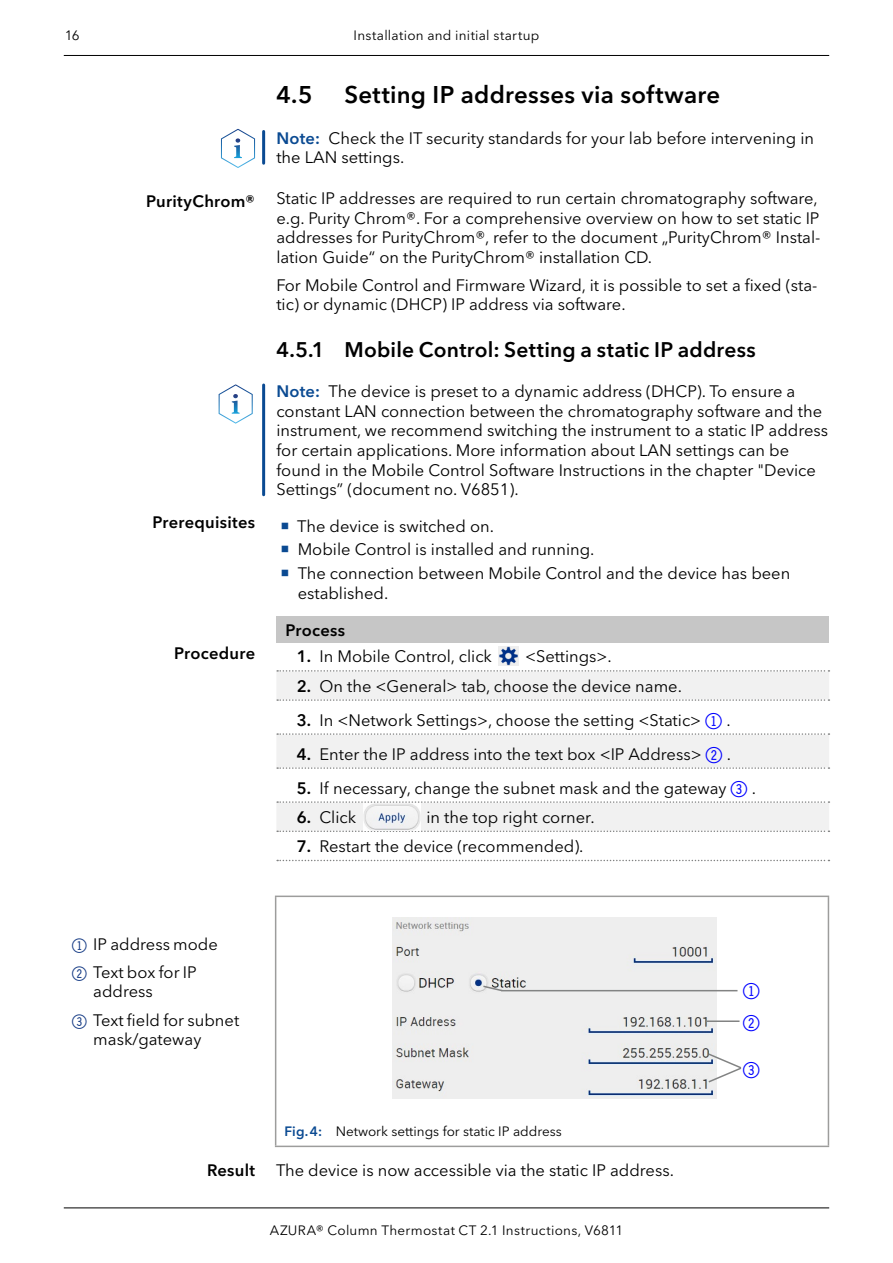
<style>
.page{position:relative;width:893px;height:1263px;background:#fff}
.page>*{position:absolute;margin:0;border:0;box-sizing:border-box;transform-origin:0 0}
.t1{font:27px/32.1px "Double Digits Round";color:#00f}
.t2{font:600 24px "Avenir Next W1 G";letter-spacing:.01em;color:#000}
.t3{font:600 21px "Avenir Next W1 G";letter-spacing:.01em;color:#000}
.t4{font:16.5px/19.5px "Avenir Next W1 G";color:#000}
.t5{font:600 16.5px "Avenir Next W1 G";letter-spacing:.015em;color:#000}
.t6{font:13.5px "Avenir Next W1 G";letter-spacing:.02em;color:#000}
.t7{font:13.5px "Avenir Next W1 G";color:#000}
.s1{font-weight:600;color:#0a4a92}
.s2{font-weight:600}
.s3{font-family:"Double Digits Round";font-size:27px;color:#00f}
.s4{font-family:"Double Digits Round";font-size:24px;color:#143a84}
</style>
<div class="page">
<hr style="left:64px;top:55px;width:765px;height:1px;background:#000">
<hr style="left:64px;top:1207px;width:765px;height:1px;background:#000">
<hr style="left:262px;top:131px;width:3px;height:32px;background:#0a4a92">
<hr style="left:262px;top:385px;width:3px;height:110px;background:#0a4a92">
<div style="left:276px;top:616px;width:553px;height:26px;background:#c6c6c6"></div>
<svg style="left:276px;top:671px;width:553px;height:160px;fill:#f1f1f1"></svg>
<svg style="left:277px;top:670px;width:552px;height:2px"></svg>
<svg style="left:277px;top:699px;width:552px;height:2px"></svg>
<svg style="left:277px;top:733px;width:552px;height:2px"></svg>
<svg style="left:277px;top:767px;width:552px;height:2px"></svg>
<svg style="left:277px;top:801px;width:552px;height:2px"></svg>
<svg style="left:277px;top:830px;width:552px;height:2px"></svg>
<svg style="left:277px;top:860px;width:552px;height:1px"></svg>
<svg style="left:276px;top:897px;width:552px;height:248px"></svg>
<hr style="left:275px;top:897px;width:1px;height:248px;background:#9d9d9c">
<hr style="left:275px;top:895px;width:554px;height:2px;background:#9d9d9c">
<hr style="left:828px;top:897px;width:1px;height:248px;background:#9d9d9c">
<hr style="left:275px;top:1145px;width:554px;height:2px;background:#9d9d9c">
<svg style="left:221px;top:129px;width:34px;height:39px"></svg>
<svg style="left:219px;top:384px;width:34px;height:40px"></svg>
<img style="left:498px;top:646px;width:21px;height:20px">
<img style="left:364px;top:803px;width:57px;height:28px">
<img style="left:392px;top:917px;width:324px;height:181px">
<hr style="left:501px;top:990px;width:236px;height:1px;background:#828383">
<svg style="left:482px;top:984px;width:22px;height:8px"></svg>
<hr style="left:706px;top:1020px;width:33px;height:2px;background:#828383">
<svg style="left:707px;top:1052px;width:36px;height:32px"></svg>
<p class="t6" style="left:65px;top:27px;width:17px">16</p>
<p class="t6" style="left:354px;top:27px;width:187px">Installation and initial startup</p>
<p class="t5" style="left:146px;top:191px;width:111px">PurityChrom®</p>
<p class="t5" style="left:152px;top:513px;width:104px">Prerequisites</p>
<p class="t5" style="left:174px;top:644px;width:83px">Procedure</p>
<h2 class="t2" style="left:276px;top:80px;width:38px">4.5</h2>
<h2 class="t2" style="left:344px;top:80px;width:377px">Setting IP addresses via software</h2>
<p class="t4" style="left:276px;top:128px;width:539px"><span class="s1">Note:</span> Check the IT security standards for your lab before intervening in the LAN settings.</p>
<p class="t4" style="left:276px;top:189px;width:546px">Static IP addresses are required to run certain chromatography software, e.g. Purity Chrom®. For a comprehensive overview on how to set static IP addresses for PurityChrom®, refer to the document „PurityChrom® Instal&shy;lation Guide“ on the PurityChrom® installation CD.</p>
<p class="t4" style="left:276px;top:275px;width:543px">For Mobile Control and Firmware Wizard, it is possible to set a fixed (sta&shy;tic) or dynamic (DHCP) IP address via software.</p>
<p class="t3" style="left:276px;top:337px;width:481px">4.5.1 Mobile Control: Setting a static IP address</p>
<p class="t4" style="left:276px;top:382px;width:553px"><span class="s1">Note:</span> The device is preset to a dynamic address (DHCP). To ensure a constant LAN connection between the chromatography software and the instrument, we recommend switching the instrument to a static IP address for certain applications. More information about LAN settings can be found in the Mobile Control Software Instructions in the chapter "Device Settings” (document no. V6851).</p>
<p class="t4" style="left:297px;top:514px;width:494px;line-height:23.7px">The device is switched on.<br>Mobile Control is installed and running.<br>The connection between Mobile Control and the device has been</p>
<p class="t4" style="left:298px;top:583px;width:92px">established.</p>
<p class="t5" style="left:285px;top:621px;width:61px">Process</p>
<p class="t4" style="left:297px;top:647px;width:197px"><span class="s2">1.</span> In Mobile Control, click</p>
<p class="t4" style="left:525px;top:647px;width:88px">&lt;Settings&gt;.</p>
<p class="t4" style="left:297px;top:676px;width:387px"><span class="s2">2.</span> On the &lt;General&gt; tab, choose the device name.</p>
<p class="t4" style="left:297px;top:710px;width:435px"><span class="s2">3.</span> In &lt;Network Settings&gt;, choose the setting &lt;Static&gt; <span class="s3">1</span>.</p>
<p class="t4" style="left:297px;top:744px;width:436px"><span class="s2">4.</span> Enter the IP address into the text box &lt;IP Address&gt; <span class="s3">2</span>.</p>
<p class="t4" style="left:297px;top:778px;width:461px"><span class="s2">5.</span> If necessary, change the subnet mask and the gateway <span class="s3">3</span>.</p>
<p class="t4" style="left:297px;top:807px;width:61px"><span class="s2">6.</span> Click</p>
<p class="t4" style="left:426px;top:807px;width:170px">in the top right corner.</p>
<p class="t4" style="left:297px;top:836px;width:288px"><span class="s2">7.</span> Restart the device (recommended).</p>
<p class="t4" style="left:72px;top:930px;width:147px;line-height:28.2px"><span class="s4">1</span> IP address mode<br><span class="s4">2</span> Text box for IP</p>
<p class="t4" style="left:72px;top:977px;width:169px;line-height:28.2px;text-indent:21px">address<br><span class="s4">3</span> Text field for subnet</p>
<p class="t4" style="left:93px;top:1029px;width:110px">mask/gateway</p>
<p class="t5" style="left:207px;top:1160px;width:50px">Result</p>
<p class="t7" style="left:285px;top:1123px;width:279px"><span class="s1">Fig.4:</span> Network settings for static IP address</p>
<p class="t4" style="left:276px;top:1161px;width:399px">The device is now accessible via the static IP address.</p>
<p class="t6" style="left:270px;top:1222px;width:355px">AZURA® Column Thermostat CT 2.1 Instructions, V6811</p>
<h1 class="t1" style="left:743px;top:973px;width:23px">1<br>2</h1>
<h1 class="t1" style="left:743px;top:1053px;width:23px">3</h1>
</div>
